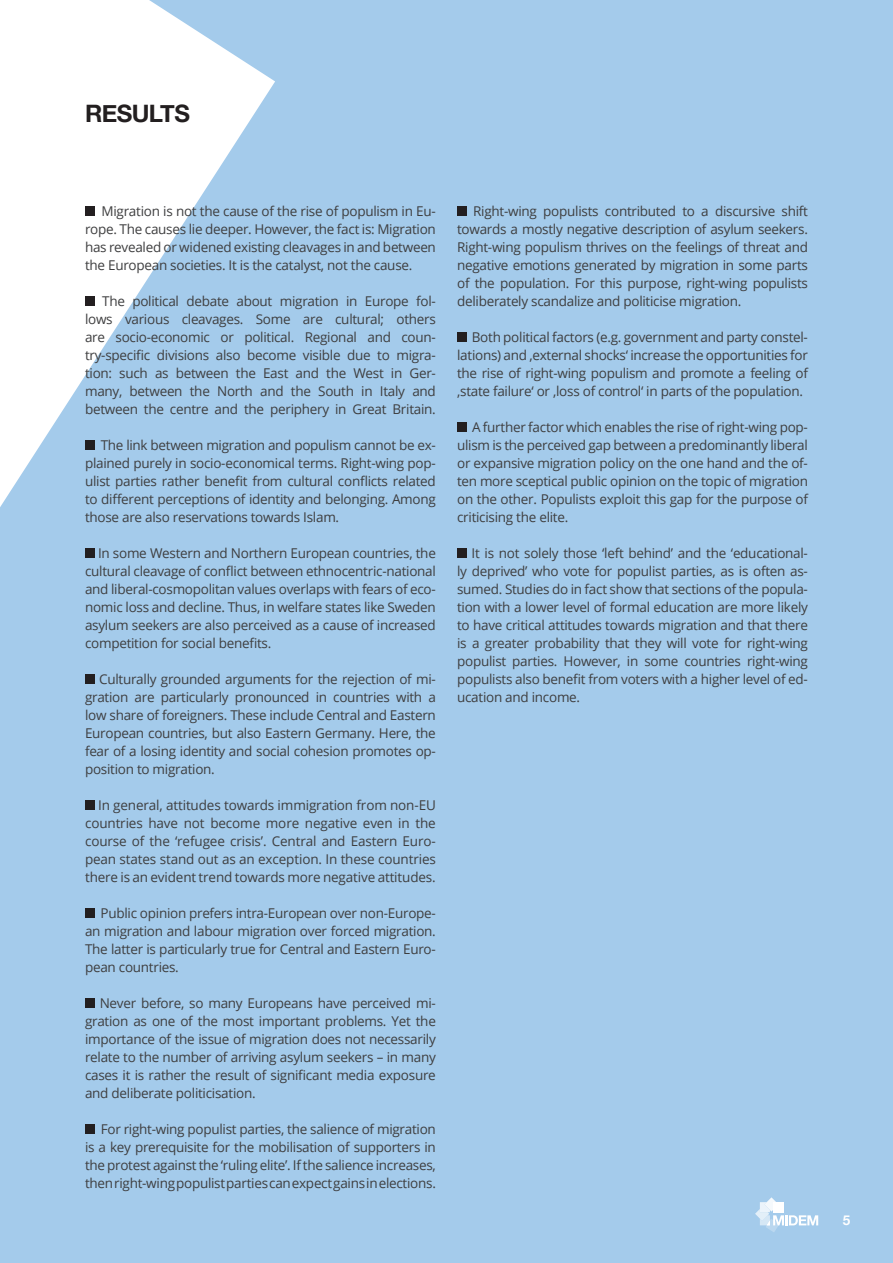
<style>
.page{position:relative;width:893px;height:1263px;background:#a4cbeb}
.page>*{position:absolute;margin:0;border:0;box-sizing:border-box;transform-origin:0 0}
.t1{font:700 24px "Helvetica Neue";letter-spacing:-.025em;color:#231f20}
.HERVORHEBUNG_RAHMEN{font:13.5px/18px "Open Sans";letter-spacing:-.02em;color:#3e3e3f;text-align:justify}
.t2{font:700 13.5px "Helvetica Neue";color:#fff}
</style>
<div class="page">
<svg style="left:0;top:0;width:275px;height:507px;fill:#fff"></svg>
<div style="left:85px;top:206px;width:10px;height:10px;background:#231f20"></div>
<div style="left:85px;top:296px;width:10px;height:10px;background:#231f20"></div>
<div style="left:85px;top:440px;width:10px;height:10px;background:#231f20"></div>
<div style="left:85px;top:548px;width:10px;height:10px;background:#231f20"></div>
<div style="left:85px;top:674px;width:10px;height:10px;background:#231f20"></div>
<div style="left:85px;top:800px;width:10px;height:10px;background:#231f20"></div>
<div style="left:85px;top:908px;width:10px;height:10px;background:#231f20"></div>
<div style="left:85px;top:998px;width:10px;height:10px;background:#231f20"></div>
<div style="left:85px;top:1124px;width:10px;height:10px;background:#231f20"></div>
<div style="left:457px;top:206px;width:10px;height:10px;background:#231f20"></div>
<div style="left:457px;top:332px;width:10px;height:10px;background:#231f20"></div>
<div style="left:457px;top:422px;width:10px;height:10px;background:#231f20"></div>
<div style="left:457px;top:548px;width:10px;height:10px;background:#231f20"></div>
<svg style="left:755px;top:1197px;width:63px;height:35px"></svg>
<p class="t1" style="left:85px;top:94px;width:106px">RESULTS</p>
<p class="HERVORHEBUNG_RAHMEN" style="left:85px;top:202px;width:352px;text-indent:16px">Migration is not the cause of the rise of populism in Eu&shy;rope. The causes lie deeper. However, the fact is: Migration has revealed or widened existing cleavages in and between the European societies. It is the catalyst, not the cause.</p>
<p class="HERVORHEBUNG_RAHMEN" style="left:85px;top:292px;width:352px;text-indent:17px">The political debate about migration in Europe fol&shy;lows various cleavages. Some are cultural; others are socio-economic or political. Regional and coun&shy;try-specific divisions also become visible due to migra&shy;tion: such as between the East and the West in Ger&shy;many, between the North and the South in Italy and between the centre and the periphery in Great Britain.</p>
<p class="HERVORHEBUNG_RAHMEN" style="left:85px;top:436px;width:352px;text-indent:16px">The link between migration and populism cannot be ex&shy;plained purely in socio-economical terms. Right-wing pop&shy;ulist parties rather benefit from cultural conflicts related to different perceptions of identity and belonging. Among those are also reservations towards Islam.</p>
<p class="HERVORHEBUNG_RAHMEN" style="left:85px;top:544px;width:352px;text-indent:13px">In some Western and Northern European countries, the cultural cleavage of conflict between ethnocentric-national and liberal-cosmopolitan values overlaps with fears of eco&shy;nomic loss and decline. Thus, in welfare states like Sweden asylum seekers are also perceived as a cause of increased competition for social benefits.</p>
<p class="HERVORHEBUNG_RAHMEN" style="left:85px;top:670px;width:352px;text-indent:14px">Culturally grounded arguments for the rejection of mi&shy;gration are particularly pronounced in countries with a low share of foreigners. These include Central and Eastern European countries, but also Eastern Germany. Here, the fear of a losing identity and social cohesion promotes op&shy;position to migration.</p>
<p class="HERVORHEBUNG_RAHMEN" style="left:85px;top:796px;width:352px;text-indent:13px">In general, attitudes towards immigration from non-EU countries have not become more negative even in the course of the ‘refugee crisis’. Central and Eastern Euro&shy;pean states stand out as an exception. In these countries there is an evident trend towards more negative attitudes.</p>
<p class="HERVORHEBUNG_RAHMEN" style="left:85px;top:904px;width:352px;text-indent:16px">Public opinion prefers intra-European over non-Europe&shy;an migration and labour migration over forced migration.<br>The latter is particularly true for Central and Eastern Euro&shy;pean countries.</p>
<p class="HERVORHEBUNG_RAHMEN" style="left:85px;top:994px;width:352px;text-indent:15px">Never before, so many Europeans have perceived mi&shy;gration as one of the most important problems. Yet the importance of the issue of migration does not necessarily relate to the number of arriving asylum seekers – in many cases it is rather the result of significant media exposure and deliberate politicisation.</p>
<p class="HERVORHEBUNG_RAHMEN" style="left:85px;top:1120px;width:352px;text-indent:16px">For right-wing populist parties, the salience of migration is a key prerequisite for the mobilisation of supporters in the protest against the ‘ruling elite’. If the salience increases, then right-wing populist parties can expect gains in elections.</p>
<p class="HERVORHEBUNG_RAHMEN" style="left:457px;top:202px;width:352px;text-indent:16px">Right-wing populists contributed to a discursive shift towards a mostly negative description of asylum seekers.<br>Right-wing populism thrives on the feelings of threat and negative emotions generated by migration in some parts of the population. For this purpose, right-wing populists deliberately scandalize and politicise migration.</p>
<p class="HERVORHEBUNG_RAHMEN" style="left:457px;top:328px;width:352px;text-indent:15px">Both political factors (e.g. government and party constel&shy;lations) and ‚external shocks‘ increase the opportunities for the rise of right-wing populism and promote a feeling of ‚state failure‘ or ‚loss of control‘ in parts of the population.</p>
<p class="HERVORHEBUNG_RAHMEN" style="left:457px;top:418px;width:352px;text-indent:15px">A further factor which enables the rise of right-wing pop&shy;ulism is the perceived gap between a predominantly liberal or expansive migration policy on the one hand and the of&shy;ten more sceptical public opinion on the topic of migration on the other. Populists exploit this gap for the purpose of criticising the elite.</p>
<p class="HERVORHEBUNG_RAHMEN" style="left:457px;top:544px;width:352px;text-indent:14px">It is not solely those ‘left behind’ and the ‘educational&shy;ly deprived’ who vote for populist parties, as is often as&shy;sumed. Studies do in fact show that sections of the popula&shy;tion with a lower level of formal education are more likely to have critical attitudes towards migration and that there is a greater probability that they will vote for right-wing populist parties. However, in some countries right-wing populists also benefit from voters with a higher level of ed&shy;ucation and income.</p>
<p class="t2" style="left:843px;top:1209px;width:9px">5</p>
</div>
